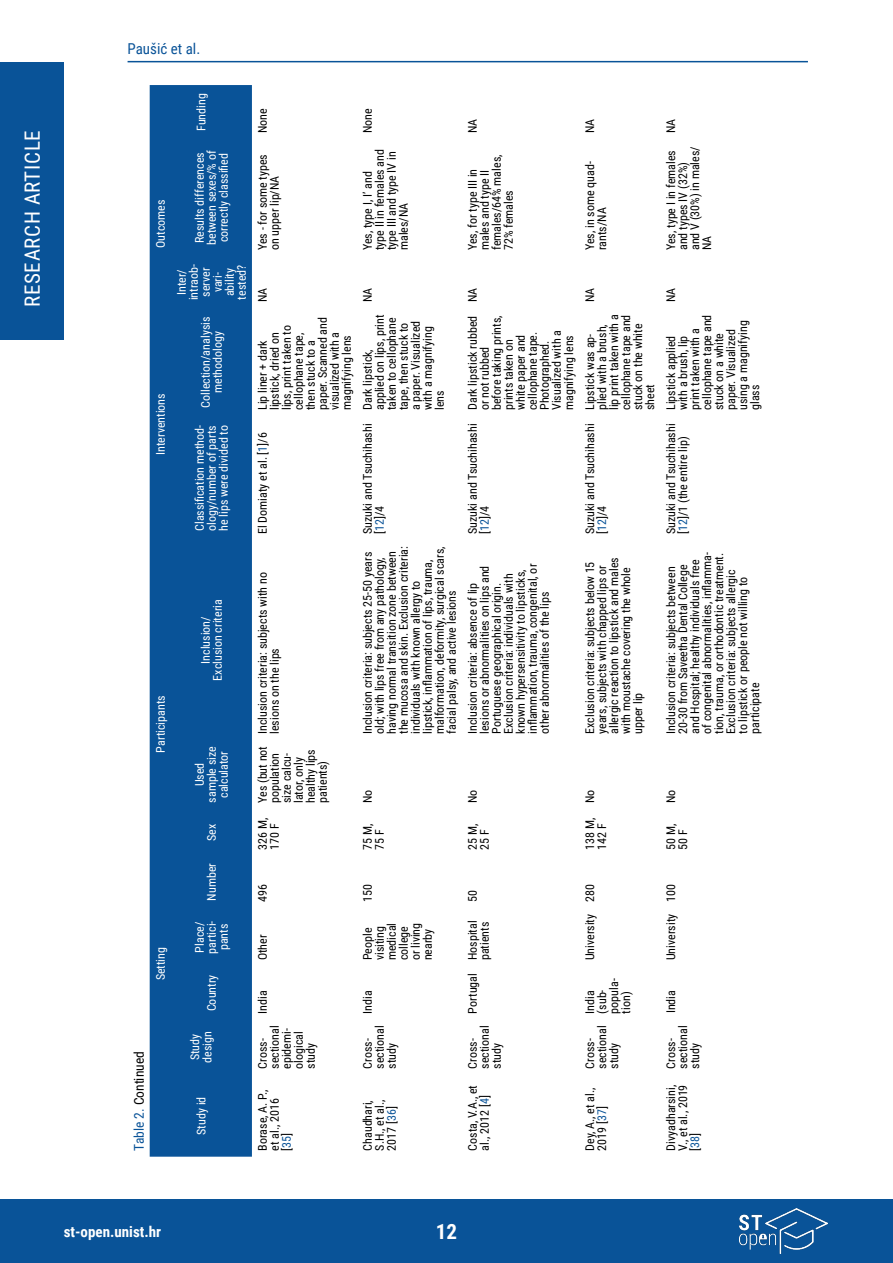
<style>
.page{position:relative;width:893px;height:1263px;background:#fff}
.page>*{position:absolute;margin:0;border:0;box-sizing:border-box;transform-origin:0 0}
.t1{font:21px "Roboto Condensed";letter-spacing:.035em;color:#fff}
.t2{font:700 21px "Roboto Condensed";color:#fff}
.t3{font:700 15px "Roboto Condensed";color:#fff}
.t4{font:15px "Roboto Condensed";color:#095398}
.t5{font:13.5px "Roboto Condensed";color:#000}
.t6{font:12px/12px "Roboto Condensed";color:#000}
.t7{font:12px/12px "Roboto Condensed";color:#fff;text-align:center}
.s1{color:#095398}
</style>
<div class="page">
<div style="left:0;top:62px;width:64px;height:278px;background:#095398"></div>
<div style="left:0;top:1199px;width:893px;height:64px;background:#095398"></div>
<hr style="left:128px;top:61px;width:680px;height:1px;background:#095398">
<img style="left:740px;top:1209px;width:87px;height:44px">
<div style="left:150px;top:85px;width:102px;height:1072px;background:#095398"></div>
<h1 class="t1" style="left:18px;top:307px;width:179px;rotate:-90deg">RESEARCH ARTICLE</h1>
<p class="t4" style="left:128px;top:38px;width:74px">Paušić et al.</p>
<p class="t5" style="left:129px;top:1151px;width:101px;rotate:-90deg"><span class="s1">Table 2.</span> Continued</p>
<p class="t7" style="left:154px;top:248px;width:50px;rotate:-90deg">Outcomes</p>
<p class="t7" style="left:154px;top:455px;width:63px;rotate:-90deg">Interventions</p>
<p class="t7" style="left:195px;top:131px;width:39px;rotate:-90deg">Funding</p>
<p class="t7" style="left:193px;top:245px;width:96px;text-align:left;rotate:-90deg">Results differences between sexes/% of correctly classified</p>
<p class="t7" style="left:175px;top:300px;width:38px;rotate:-90deg">Inter/ intraob&shy;server vari&shy;ability tested?</p>
<p class="t7" style="left:199px;top:408px;width:92px;rotate:-90deg">Collection/analysis methodology</p>
<p class="t7" style="left:193px;top:531px;width:107px;text-align:justify;rotate:-90deg">Classification method&shy;ology/number of parts he lips were divided to</p>
<p class="t7" style="left:154px;top:753px;width:59px;rotate:-90deg">Participants</p>
<p class="t7" style="left:154px;top:980px;width:35px;rotate:-90deg">Setting</p>
<p class="t7" style="left:199px;top:681px;width:83px;rotate:-90deg">Inclusion/<br>Exclusion criteria</p>
<p class="t7" style="left:193px;top:803px;width:58px;rotate:-90deg">Used sample size calculator</p>
<p class="t7" style="left:205px;top:841px;width:19px;rotate:-90deg">Sex</p>
<p class="t7" style="left:205px;top:900px;width:39px;rotate:-90deg">Number</p>
<p class="t7" style="left:193px;top:954px;width:35px;text-align:justify;rotate:-90deg">Place/ partici&shy;pants</p>
<p class="t7" style="left:205px;top:1011px;width:38px;rotate:-90deg">Country</p>
<p class="t7" style="left:189px;top:1063px;width:33px;text-align:left;rotate:-90deg">Study design</p>
<p class="t7" style="left:195px;top:1135px;width:39px;rotate:-90deg">Study id</p>
<p class="t6" style="left:256px;top:133px;width:26px;rotate:-90deg">None</p>
<p class="t6" style="left:256px;top:250px;width:98px;rotate:-90deg">Yes - for some types on upper lip/NA</p>
<p class="t6" style="left:361px;top:133px;width:26px;rotate:-90deg">None</p>
<p class="t6" style="left:361px;top:250px;width:103px;rotate:-90deg">Yes, type I, I’ and type II in females and type III and type IV in males/NA</p>
<p class="t6" style="left:466px;top:133px;width:16px;rotate:-90deg">NA</p>
<p class="t6" style="left:466px;top:250px;width:97px;rotate:-90deg">Yes, for type III in males and type II females/64% males,<br>72% females</p>
<p class="t6" style="left:583px;top:133px;width:16px;rotate:-90deg">NA</p>
<p class="t6" style="left:583px;top:250px;width:90px;rotate:-90deg">Yes, in some quad&shy;rants/NA</p>
<p class="t6" style="left:256px;top:302px;width:16px;rotate:-90deg">NA</p>
<p class="t6" style="left:256px;top:410px;width:94px;rotate:-90deg">Lip liner + dark lipstick, dried on lips, print taken to cellophane tape, then stuck to a paper. Scanned and visualized with a magnifying lens</p>
<p class="t6" style="left:256px;top:534px;width:103px;rotate:-90deg">El Domiaty et al. [<span class="s1">1</span>]/6</p>
<p class="t6" style="left:256px;top:734px;width:163px;rotate:-90deg">Inclusion criteria: subjects with no lesions on the lips</p>
<p class="t6" style="left:256px;top:803px;width:58px;rotate:-90deg">Yes (but not population size calcu&shy;lator, only healthy lips patients)</p>
<p class="t6" style="left:256px;top:850px;width:33px;rotate:-90deg">326 M,<br>170 F</p>
<p class="t6" style="left:361px;top:302px;width:16px;rotate:-90deg">NA</p>
<p class="t6" style="left:361px;top:410px;width:97px;rotate:-90deg">Dark lipstick, applied on lips, print taken to cellophane tape, then stuck to a paper. Visualized with a magnifying lens</p>
<p class="t6" style="left:361px;top:534px;width:112px;rotate:-90deg">Suzuki and Tsuchihashi [<span class="s1">12</span>]/4</p>
<p class="t6" style="left:361px;top:734px;width:189px;rotate:-90deg">Inclusion criteria: subjects 25-50 years old; with lips free from any pathology, having normal transition zone between the mucosa and skin. Exclusion criteria: individuals with known allergy to lipstick, inflammation of lips, trauma, malformation, deformity, surgical scars, facial palsy, and active lesions</p>
<p class="t6" style="left:466px;top:302px;width:16px;rotate:-90deg">NA</p>
<p class="t6" style="left:466px;top:410px;width:96px;rotate:-90deg">Dark lipstick rubbed or not rubbed before taking prints, prints taken on white paper and cellophane tape.<br>Photographed.<br>Visualized with a magnifying lens</p>
<p class="t6" style="left:466px;top:534px;width:112px;rotate:-90deg">Suzuki and Tsuchihashi [<span class="s1">12</span>]/4</p>
<p class="t6" style="left:583px;top:302px;width:16px;rotate:-90deg">NA</p>
<p class="t6" style="left:583px;top:410px;width:97px;rotate:-90deg">Lipstick was ap&shy;plied with a brush, lip print taken with a cellophane tape and stuck on the white sheet</p>
<p class="t6" style="left:583px;top:534px;width:112px;rotate:-90deg">Suzuki and Tsuchihashi [<span class="s1">12</span>]/4</p>
<p class="t6" style="left:466px;top:734px;width:172px;rotate:-90deg">Inclusion criteria: absence of lip lesions or abnormalities on lips and Portuguese geographical origin.<br>Exclusion criteria: individuals with known hypersensitivity to lipsticks, inflammation, trauma, congenital, or other abnormalities of the lips</p>
<p class="t6" style="left:583px;top:734px;width:178px;rotate:-90deg">Exclusion criteria: subjects below 15 years, subjects with chapped lips or allergic reaction to lipstick and males with moustache covering the whole upper lip</p>
<p class="t6" style="left:361px;top:803px;width:15px;rotate:-90deg">No</p>
<p class="t6" style="left:361px;top:850px;width:28px;rotate:-90deg">75 M,<br>75 F</p>
<p class="t6" style="left:466px;top:803px;width:15px;rotate:-90deg">No</p>
<p class="t6" style="left:466px;top:850px;width:28px;rotate:-90deg">25 M,<br>25 F</p>
<p class="t6" style="left:583px;top:803px;width:15px;rotate:-90deg">No</p>
<p class="t6" style="left:583px;top:850px;width:33px;rotate:-90deg">138 M,<br>142 F</p>
<p class="t6" style="left:256px;top:902px;width:19px;rotate:-90deg">496</p>
<p class="t6" style="left:256px;top:960px;width:27px;rotate:-90deg">Other</p>
<p class="t6" style="left:256px;top:1013px;width:25px;rotate:-90deg">India</p>
<p class="t6" style="left:361px;top:902px;width:19px;rotate:-90deg">150</p>
<p class="t6" style="left:361px;top:960px;width:39px;rotate:-90deg">People visiting medical college or living nearby</p>
<p class="t6" style="left:361px;top:1013px;width:25px;rotate:-90deg">India</p>
<p class="t6" style="left:466px;top:902px;width:13px;rotate:-90deg">50</p>
<p class="t6" style="left:466px;top:1013px;width:94px;text-align:right;rotate:-90deg">Portugal Hospital patients</p>
<p class="t6" style="left:583px;top:960px;width:78px;rotate:-90deg">University 280</p>
<p class="t6" style="left:583px;top:1013px;width:37px;rotate:-90deg">India (sub&shy;popula&shy;tion)</p>
<p class="t6" style="left:256px;top:1069px;width:45px;rotate:-90deg">Cross&shy;sectional epidemi&shy;ological study</p>
<p class="t6" style="left:361px;top:1069px;width:45px;rotate:-90deg">Cross&shy;sectional study</p>
<p class="t6" style="left:466px;top:1069px;width:45px;rotate:-90deg">Cross&shy;sectional study</p>
<p class="t6" style="left:583px;top:1069px;width:45px;rotate:-90deg">Cross&shy;sectional study</p>
<p class="t6" style="left:256px;top:1151px;width:63px;rotate:-90deg">Borase, A. P., et al., 2016 [<span class="s1">35</span>]</p>
<p class="t6" style="left:361px;top:1150px;width:52px;text-align:justify;rotate:-90deg">Chaudhari, S.H., et al., 2017 [<span class="s1">36</span>]</p>
<p class="t6" style="left:466px;top:1150px;width:67px;rotate:-90deg">Costa, V.A., et al., 2012 [<span class="s1">4</span>]</p>
<p class="t6" style="left:583px;top:1150px;width:64px;rotate:-90deg">Dey, A., et al.,<br>2019 [<span class="s1">37</span>]</p>
<p class="t6" style="left:664px;top:133px;width:16px;rotate:-90deg">NA</p>
<p class="t6" style="left:664px;top:250px;width:105px;rotate:-90deg">Yes, type I in females and types IV (32%) and V (30%) in males/<br>NA</p>
<p class="t6" style="left:664px;top:302px;width:16px;rotate:-90deg">NA</p>
<p class="t6" style="left:664px;top:410px;width:97px;rotate:-90deg">Lipstick applied with a brush, lip print taken with a cellophane tape and stuck on a white paper. Visualized using a magnifying glass</p>
<p class="t6" style="left:664px;top:534px;width:112px;rotate:-90deg">Suzuki and Tsuchihashi [<span class="s1">12</span>]/1 (the entire lip)</p>
<p class="t6" style="left:664px;top:734px;width:183px;rotate:-90deg">Inclusion criteria: subjects between 20-30 from Saveetha Dental College and Hospital; healthy individuals free of congenital abnormalities, inflamma&shy;tion, trauma, or orthodontic treatment.<br>Exclusion criteria: subjects allergic<br>to lipstick or people not willing to participate</p>
<p class="t6" style="left:664px;top:803px;width:15px;rotate:-90deg">No</p>
<p class="t6" style="left:664px;top:850px;width:28px;rotate:-90deg">50 M,<br>50 F</p>
<p class="t6" style="left:664px;top:960px;width:78px;rotate:-90deg">University 100</p>
<p class="t6" style="left:664px;top:1013px;width:25px;rotate:-90deg">India</p>
<p class="t6" style="left:664px;top:1069px;width:45px;rotate:-90deg">Cross&shy;sectional study</p>
<p class="t6" style="left:664px;top:1150px;width:68px;text-align:justify;rotate:-90deg">Divyadharsini, V., et al., 2019 [<span class="s1">38</span>]</p>
<p class="t3" style="left:64px;top:1221px;width:99px">st-open.unist.hr</p>
<h1 class="t2" style="left:436px;top:1217px;width:23px">12</h1>
</div>
